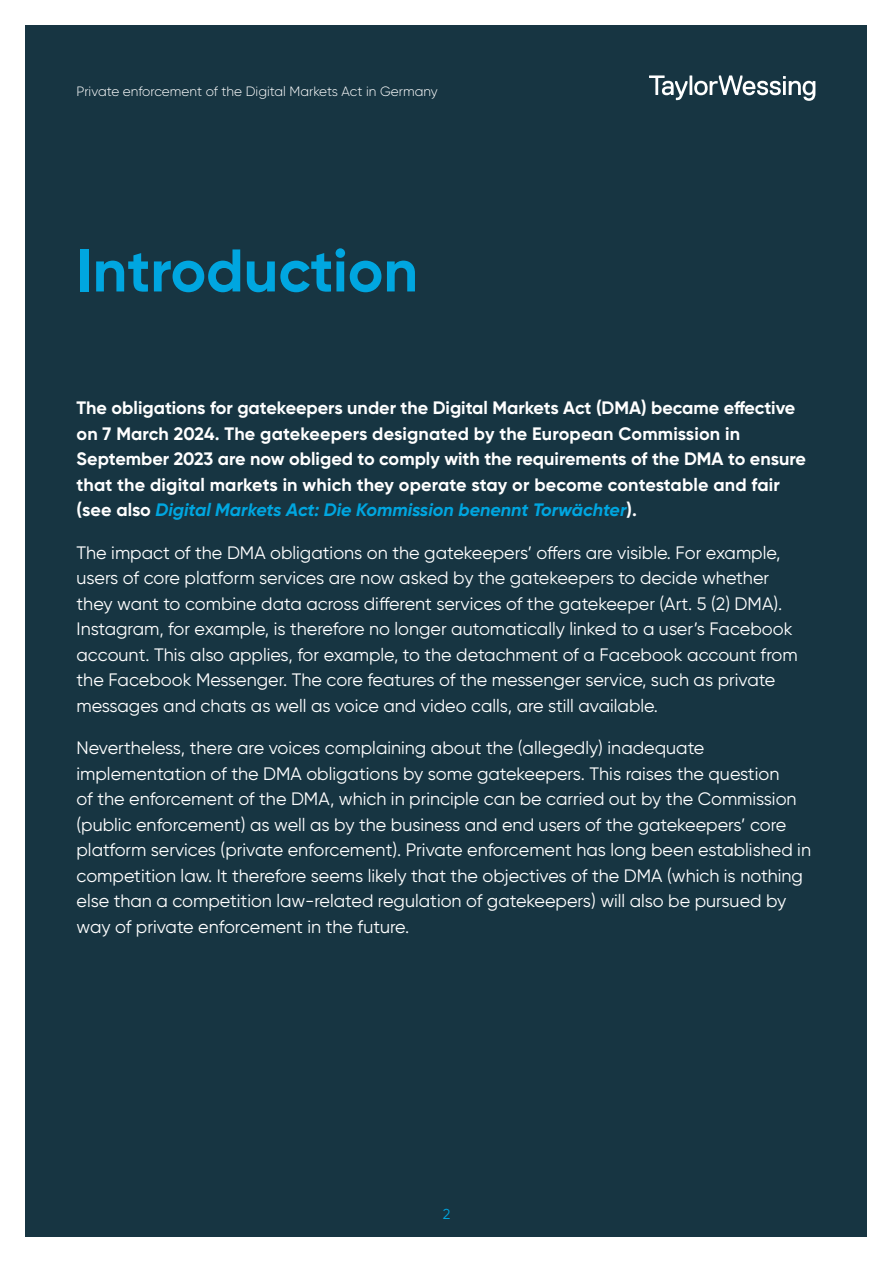
<style>
.page{position:relative;width:893px;height:1263px;background:#fff}
.page>*{position:absolute;margin:0;border:0;box-sizing:border-box;transform-origin:0 0}
.t1{font:700 60px "Gilroy";color:#00a6e0}
.t2{font:18px/25.5px "Gilroy";color:#fff}
.t3{font:700 18px/25.5px "Gilroy";color:#fff}
.t4{font:14.4px "Gilroy";color:#00a6e0}
.t5{font:300 13.5px "Gilroy";color:#fff}
.s1{font-style:italic;color:#00a6e0}
</style>
<div class="page">
<div style="left:26px;top:26px;width:841px;height:1211px;background:#173542"></div>
<svg style="left:649px;top:75px;width:166px;height:26px"></svg>
<p class="t5" style="left:77px;top:83px;width:363px">Private enforcement of the Digital Markets Act in Germany</p>
<h1 class="t1" style="left:77px;top:233px;width:343px">Introduction</h1>
<p class="t3" style="left:77px;top:395px;width:731px">The obligations for gatekeepers under the Digital Markets Act (DMA) became effective on 7 March 2024. The gatekeepers designated by the European Commission in September 2023 are now obliged to comply with the requirements of the DMA to ensure that the digital markets in which they operate stay or become contestable and fair (see also <span class="s1">Digital Markets Act: Die Kommission benennt Torwächter</span>).</p>
<p class="t2" style="left:77px;top:539px;width:723px">The impact of the DMA obligations on the gatekeepers’ offers are visible. For example, users of core platform services are now asked by the gatekeepers to decide whether they want to combine data across different services of the gatekeeper (Art. 5 (2) DMA).<br>Instagram, for example, is therefore no longer automatically linked to a user’s Facebook account. This also applies, for example, to the detachment of a Facebook account from the Facebook Messenger. The core features of the messenger service, such as private messages and chats as well as voice and video calls, are still available.</p>
<p class="t2" style="left:77px;top:735px;width:736px">Nevertheless, there are voices complaining about the (allegedly) inadequate implementation of the DMA obligations by some gatekeepers. This raises the question<br>of the enforcement of the DMA, which in principle can be carried out by the Commission (public enforcement) as well as by the business and end users of the gatekeepers’ core platform services (private enforcement). Private enforcement has long been established in competition law. It therefore seems likely that the objectives of the DMA (which is nothing else than a competition law-related regulation of gatekeepers) will also be pursued by way of private enforcement in the future.</p>
<p class="t4" style="left:443px;top:1205px;width:9px">2</p>
</div>
